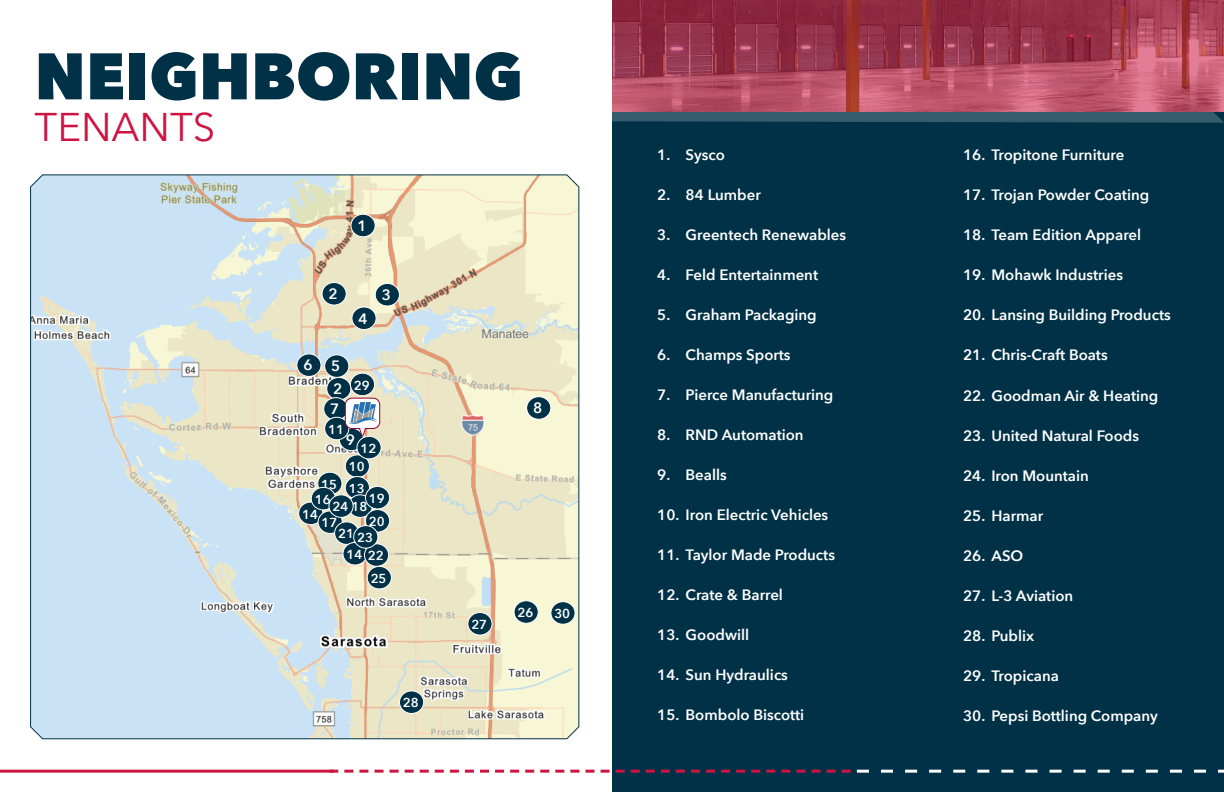
<style>
.page{position:relative;width:1224px;height:792px;background:#fff}
.page>*{position:absolute;margin:0;border:0;box-sizing:border-box;transform-origin:0 0}
.t1{font:800 65px "Avenir Next";color:#003146}
.t2{font:40px "Avenir Next";color:#cd1442}
.t3{font:600 15px "Avenir Next";color:#fff}
.t4{font:600 13px/15.1px "Avenir Next";color:#fff}
</style>
<div class="page">
<div style="left:612px;top:0;width:612px;height:792px;background:#003146"></div>
<svg style="left:612px;top:112px;width:612px;height:11px;background:#2f5668"></svg>
<svg style="left:30px;top:174px;width:550px;height:566px;background:#d9e1d9"></svg>
<div style="left:351px;top:214px;width:24px;height:23px;background:#003146;border-radius:50%"></div>
<div style="left:350px;top:214px;width:26px;height:23px;border:1px solid #fff;border-radius:50%"></div>
<div style="left:322px;top:283px;width:24px;height:22px;background:#003146;border-radius:50%"></div>
<div style="left:322px;top:282px;width:25px;height:24px;border:1px solid #fff;border-radius:50%"></div>
<div style="left:327px;top:377px;width:24px;height:23px;background:#003146;border-radius:50%"></div>
<div style="left:326px;top:377px;width:25px;height:23px;border:1px solid #fff;border-radius:50%"></div>
<div style="left:375px;top:283px;width:24px;height:23px;background:#003146;border-radius:50%"></div>
<div style="left:375px;top:283px;width:25px;height:24px;border:1px solid #fff;border-radius:50%"></div>
<div style="left:352px;top:307px;width:24px;height:23px;background:#003146;border-radius:50%"></div>
<div style="left:351px;top:307px;width:26px;height:23px;border:1px solid #fff;border-radius:50%"></div>
<div style="left:325px;top:355px;width:24px;height:22px;background:#003146;border-radius:50%"></div>
<div style="left:324px;top:354px;width:25px;height:24px;border:1px solid #fff;border-radius:50%"></div>
<div style="left:297px;top:354px;width:24px;height:22px;background:#003146;border-radius:50%"></div>
<div style="left:296px;top:353px;width:26px;height:24px;border:1px solid #fff;border-radius:50%"></div>
<div style="left:324px;top:398px;width:24px;height:22px;background:#003146;border-radius:50%"></div>
<div style="left:323px;top:397px;width:25px;height:24px;border:1px solid #fff;border-radius:50%"></div>
<div style="left:527px;top:397px;width:24px;height:22px;background:#003146;border-radius:50%"></div>
<div style="left:526px;top:396px;width:25px;height:24px;border:1px solid #fff;border-radius:50%"></div>
<div style="left:339px;top:428px;width:25px;height:23px;background:#003146;border-radius:50%"></div>
<div style="left:339px;top:428px;width:25px;height:23px;border:1px solid #fff;border-radius:50%"></div>
<div style="left:345px;top:455px;width:24px;height:22px;background:#003146;border-radius:50%"></div>
<div style="left:345px;top:454px;width:25px;height:24px;border:1px solid #fff;border-radius:50%"></div>
<div style="left:325px;top:417px;width:24px;height:23px;background:#003146;border-radius:50%"></div>
<div style="left:324px;top:417px;width:25px;height:23px;border:1px solid #fff;border-radius:50%"></div>
<div style="left:357px;top:436px;width:24px;height:23px;background:#003146;border-radius:50%"></div>
<div style="left:356px;top:436px;width:26px;height:23px;border:1px solid #fff;border-radius:50%"></div>
<div style="left:345px;top:477px;width:24px;height:22px;background:#003146;border-radius:50%"></div>
<div style="left:345px;top:476px;width:25px;height:24px;border:1px solid #fff;border-radius:50%"></div>
<div style="left:299px;top:502px;width:24px;height:23px;background:#003146;border-radius:50%"></div>
<div style="left:298px;top:502px;width:25px;height:23px;border:1px solid #fff;border-radius:50%"></div>
<div style="left:318px;top:472px;width:24px;height:23px;background:#003146;border-radius:50%"></div>
<div style="left:317px;top:472px;width:25px;height:23px;border:1px solid #fff;border-radius:50%"></div>
<div style="left:311px;top:487px;width:24px;height:23px;background:#003146;border-radius:50%"></div>
<div style="left:311px;top:487px;width:25px;height:23px;border:1px solid #fff;border-radius:50%"></div>
<div style="left:318px;top:511px;width:24px;height:22px;background:#003146;border-radius:50%"></div>
<div style="left:318px;top:510px;width:25px;height:24px;border:1px solid #fff;border-radius:50%"></div>
<div style="left:348px;top:495px;width:24px;height:22px;background:#003146;border-radius:50%"></div>
<div style="left:348px;top:494px;width:25px;height:24px;border:1px solid #fff;border-radius:50%"></div>
<div style="left:365px;top:486px;width:25px;height:23px;background:#003146;border-radius:50%"></div>
<div style="left:365px;top:486px;width:25px;height:23px;border:1px solid #fff;border-radius:50%"></div>
<div style="left:365px;top:510px;width:25px;height:22px;background:#003146;border-radius:50%"></div>
<div style="left:365px;top:509px;width:25px;height:24px;border:1px solid #fff;border-radius:50%"></div>
<div style="left:335px;top:522px;width:24px;height:22px;background:#003146;border-radius:50%"></div>
<div style="left:334px;top:521px;width:25px;height:24px;border:1px solid #fff;border-radius:50%"></div>
<div style="left:343px;top:542px;width:24px;height:23px;background:#003146;border-radius:50%"></div>
<div style="left:342px;top:542px;width:26px;height:23px;border:1px solid #fff;border-radius:50%"></div>
<div style="left:364px;top:544px;width:25px;height:22px;background:#003146;border-radius:50%"></div>
<div style="left:364px;top:543px;width:25px;height:24px;border:1px solid #fff;border-radius:50%"></div>
<div style="left:354px;top:526px;width:24px;height:22px;background:#003146;border-radius:50%"></div>
<div style="left:353px;top:525px;width:25px;height:24px;border:1px solid #fff;border-radius:50%"></div>
<div style="left:329px;top:495px;width:24px;height:22px;background:#003146;border-radius:50%"></div>
<div style="left:328px;top:494px;width:26px;height:24px;border:1px solid #fff;border-radius:50%"></div>
<div style="left:367px;top:566px;width:24px;height:23px;background:#003146;border-radius:50%"></div>
<div style="left:367px;top:566px;width:25px;height:23px;border:1px solid #fff;border-radius:50%"></div>
<div style="left:514px;top:601px;width:24px;height:22px;background:#003146;border-radius:50%"></div>
<div style="left:514px;top:600px;width:25px;height:24px;border:1px solid #fff;border-radius:50%"></div>
<div style="left:468px;top:613px;width:24px;height:22px;background:#003146;border-radius:50%"></div>
<div style="left:467px;top:612px;width:26px;height:24px;border:1px solid #fff;border-radius:50%"></div>
<div style="left:399px;top:691px;width:25px;height:22px;background:#003146;border-radius:50%"></div>
<div style="left:399px;top:690px;width:25px;height:24px;border:1px solid #fff;border-radius:50%"></div>
<div style="left:350px;top:373px;width:25px;height:23px;background:#003146;border-radius:50%"></div>
<div style="left:350px;top:373px;width:25px;height:23px;border:1px solid #fff;border-radius:50%"></div>
<div style="left:551px;top:602px;width:24px;height:22px;background:#003146;border-radius:50%"></div>
<div style="left:550px;top:601px;width:26px;height:24px;border:1px solid #fff;border-radius:50%"></div>
<svg style="left:344px;top:397px;width:37px;height:39px"></svg>
<img style="left:349px;top:402px;width:28px;height:22px">
<svg style="left:612px;top:0;width:612px;height:112px;background:#a74157"></svg>
<hr style="left:0;top:770px;width:334px;height:3px;background:#cd1442">
<svg style="left:329px;top:770px;width:522px;height:3px"></svg>
<svg style="left:857px;top:770px;width:367px;height:3px"></svg>
<h1 class="t1" style="left:35px;top:36px;width:490px">NEIGHBORING</h1>
<h2 class="t2" style="left:35px;top:93px;width:182px">TENANTS</h2>
<p class="t3" style="left:357px;top:213px;width:11px">1</p>
<p class="t3" style="left:329px;top:281px;width:11px">2</p>
<p class="t3" style="left:358px;top:305px;width:11px">4</p>
<p class="t3" style="left:382px;top:282px;width:11px">3</p>
<p class="t3" style="left:303px;top:353px;width:38px">6 5</p>
<p class="t3" style="left:330px;top:396px;width:11px">7</p>
<p class="t3" style="left:533px;top:395px;width:11px">8</p>
<p class="t3" style="left:346px;top:427px;width:11px">9</p>
<p class="t4" style="left:349px;top:459px;width:17px">10</p>
<p class="t4" style="left:354px;top:377px;width:17px">29</p>
<p class="t3" style="left:333px;top:376px;width:11px">2</p>
<p class="t4" style="left:328px;top:421px;width:17px">11</p>
<p class="t4" style="left:360px;top:440px;width:17px">12</p>
<p class="t4" style="left:349px;top:481px;width:17px">13</p>
<p class="t4" style="left:315px;top:476px;width:24px;text-align:center">15<br>16</p>
<p class="t4" style="left:322px;top:515px;width:17px">17</p>
<p class="t4" style="left:332px;top:499px;width:37px">24 18</p>
<p class="t4" style="left:369px;top:487px;width:17px;line-height:23.1px">19<br>20</p>
<p class="t4" style="left:346px;top:523px;width:39px;line-height:21.2px;text-indent:-8px">21<br>14 22</p>
<p class="t4" style="left:302px;top:506px;width:17px">14</p>
<p class="t4" style="left:357px;top:530px;width:17px">23</p>
<p class="t4" style="left:371px;top:570px;width:17px">25</p>
<p class="t4" style="left:471px;top:617px;width:17px">27</p>
<p class="t4" style="left:518px;top:605px;width:17px">26</p>
<p class="t4" style="left:554px;top:606px;width:17px">30</p>
<p class="t4" style="left:403px;top:695px;width:17px">28</p>
<p class="t3" style="left:657px;top:142px;width:69px">1. Sysco</p>
<p class="t3" style="left:657px;top:182px;width:105px">2. 84 Lumber</p>
<p class="t3" style="left:657px;top:222px;width:190px">3. Greentech Renewables</p>
<p class="t3" style="left:657px;top:262px;width:162px">4. Feld Entertainment</p>
<p class="t3" style="left:657px;top:302px;width:161px">5. Graham Packaging</p>
<p class="t3" style="left:657px;top:342px;width:135px">6. Champs Sports</p>
<p class="t3" style="left:657px;top:382px;width:178px">7. Pierce Manufacturing</p>
<p class="t3" style="left:657px;top:422px;width:148px">8. RND Automation</p>
<p class="t3" style="left:657px;top:462px;width:71px">9. Bealls</p>
<p class="t3" style="left:657px;top:502px;width:173px">10. Iron Electric Vehicles</p>
<p class="t3" style="left:657px;top:542px;width:179px">11. Taylor Made Products</p>
<p class="t3" style="left:657px;top:582px;width:127px">12. Crate &amp; Barrel</p>
<p class="t3" style="left:657px;top:622px;width:93px">13. Goodwill</p>
<p class="t3" style="left:657px;top:662px;width:132px">14. Sun Hydraulics</p>
<p class="t3" style="left:657px;top:702px;width:148px">15. Bombolo Biscotti</p>
<p class="t3" style="left:963px;top:142px;width:163px">16. Tropitone Furniture</p>
<p class="t3" style="left:963px;top:182px;width:188px">17. Trojan Powder Coating</p>
<p class="t3" style="left:963px;top:222px;width:180px">18. Team Edition Apparel</p>
<p class="t3" style="left:963px;top:262px;width:161px">19. Mohawk Industries</p>
<p class="t3" style="left:963px;top:302px;width:209px">20. Lansing Building Products</p>
<p class="t3" style="left:963px;top:342px;width:146px">21. Chris-Craft Boats</p>
<p class="t3" style="left:963px;top:382px;width:197px">22. Goodman Air &amp; Heating</p>
<p class="t3" style="left:963px;top:422px;width:178px">23. United Natural Foods</p>
<p class="t3" style="left:963px;top:462px;width:127px">24. Iron Mountain</p>
<p class="t3" style="left:963px;top:502px;width:82px">25. Harmar</p>
<p class="t3" style="left:963px;top:542px;width:62px">26. ASO</p>
<p class="t3" style="left:963px;top:582px;width:112px">27. L-3 Aviation</p>
<p class="t3" style="left:963px;top:622px;width:73px">28. Publix</p>
<p class="t3" style="left:963px;top:662px;width:97px">29. Tropicana</p>
<p class="t3" style="left:963px;top:702px;width:196px">30. Pepsi Bottling Company</p>
</div>
